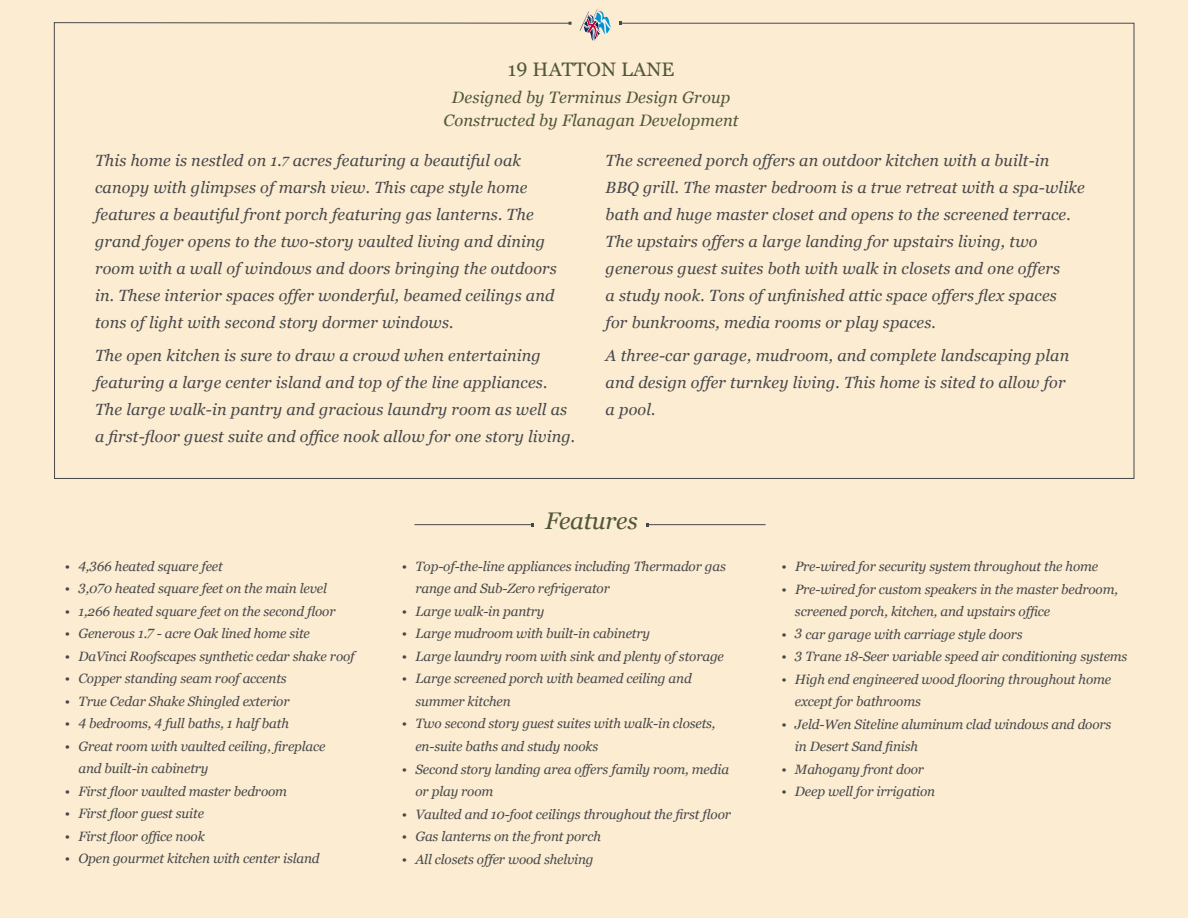
<style>
.page{position:relative;width:1188px;height:918px;background:#fbecd2}
.page>*{position:absolute;margin:0;border:0;box-sizing:border-box;transform-origin:0 0}
.t1{font:italic 24px "Georgia";letter-spacing:-.01em;color:#50563b}
.t2{font:19.5px "Georgia";letter-spacing:.01em;color:#50563b}
.t3{font:italic 16.5px/22.5px "Georgia";letter-spacing:.01em;color:#50563b;text-align:center}
.t4{font:italic 16.2px/27px "Georgia";letter-spacing:.01em;color:#48484a}
.t5{font:italic 13.5px/22.5px "Georgia";letter-spacing:-.01em;color:#48484a}
.s1{font-size:13.5px}
</style>
<div class="page">
<svg style="left:54px;top:22px;width:1081px;height:457px"></svg>
<svg style="left:580px;top:9px;width:32px;height:32px"></svg>
<hr style="left:415px;top:524px;width:118px;height:1px;background:#48484a">
<hr style="left:648px;top:524px;width:118px;height:1px;background:#48484a">
<h2 class="t2" style="left:508px;top:59px;width:168px">19 HATTON LANE</h2>
<p class="t3" style="left:444px;top:86px;width:297px">Designed by Terminus Design Group<br>Constructed by Flanagan Development</p>
<p class="t4" style="left:95px;top:147px;width:463px">This home is nestled on 1.<span class="s1">7</span> acres featuring a beautiful oak canopy with glimpses of marsh view. This cape style home features a beautiful front porch featuring gas lanterns. The grand foyer opens to the two-story vaulted living and dining room with a wall of windows and doors bringing the outdoors in. These interior spaces offer wonderful, beamed ceilings and tons of light with second story dormer windows.</p>
<p class="t4" style="left:95px;top:342px;width:482px">The open kitchen is sure to draw a crowd when entertaining featuring a large center island and top of the line appliances.<br>The large walk-in pantry and gracious laundry room as well as a first-floor guest suite and office nook allow for one story living.</p>
<p class="t4" style="left:606px;top:147px;width:481px">The screened porch offers an outdoor kitchen with a built-in BBQ grill. The master bedroom is a true retreat with a spa-wlike bath and huge master closet and opens to the screened terrace.<br>The upstairs offers a large landing for upstairs living, two generous guest suites both with walk in closets and one offers<br>a study nook. Tons of unfinished attic space offers flex spaces<br>for bunkrooms, media rooms or play spaces.</p>
<p class="t4" style="left:606px;top:342px;width:465px">A three-car garage, mudroom, and complete landscaping plan and design offer turnkey living. This home is sited to allow for a pool.</p>
<p class="t5" style="left:65px;top:555px;width:159px">• 4,366 heated square feet</p>
<p class="t5" style="left:65px;top:577px;width:264px">• 3,070 heated square feet on the main level</p>
<p class="t5" style="left:65px;top:600px;width:272px">• 1,266 heated square feet on the second floor</p>
<p class="t5" style="left:65px;top:622px;width:247px">• Generous 1.7 - acre Oak lined home site</p>
<p class="t5" style="left:65px;top:645px;width:291px">• DaVinci Roofscapes synthetic cedar shake roof</p>
<p class="t5" style="left:65px;top:667px;width:223px">• Copper standing seam roof accents</p>
<p class="t5" style="left:65px;top:690px;width:226px">• True Cedar Shake Shingled exterior</p>
<p class="t5" style="left:65px;top:712px;width:226px">• 4 bedrooms, 4 full baths, 1 half bath</p>
<p class="t5" style="left:78px;top:735px;width:249px;text-indent:-14px">• Great room with vaulted ceiling, fireplace and built-in cabinetry</p>
<p class="t5" style="left:65px;top:780px;width:224px">• First floor vaulted master bedroom</p>
<p class="t5" style="left:65px;top:802px;width:141px">• First floor guest suite</p>
<p class="t5" style="left:65px;top:825px;width:141px">• First floor office nook</p>
<p class="t5" style="left:65px;top:848px;width:256px">• Open gourmet kitchen with center island</p>
<h1 class="t1" style="left:545px;top:507px;width:94px">Features</h1>
<p class="t5" style="left:415px;top:555px;width:312px;text-indent:-14px">• Top-of-the-line appliances including Thermador gas range and Sub-Zero refrigerator</p>
<p class="t5" style="left:402px;top:600px;width:144px">• Large walk-in pantry</p>
<p class="t5" style="left:402px;top:623px;width:250px">• Large mudroom with built-in cabinetry</p>
<p class="t5" style="left:402px;top:645px;width:324px">• Large laundry room with sink and plenty of storage</p>
<p class="t5" style="left:415px;top:668px;width:278px;text-indent:-14px">• Large screened porch with beamed ceiling and summer kitchen</p>
<p class="t5" style="left:415px;top:713px;width:302px;text-indent:-13px">• Two second story guest suites with walk-in closets, en-suite baths and study nooks</p>
<p class="t5" style="left:415px;top:758px;width:315px;text-indent:-14px">• Second story landing area offers family room, media or play room</p>
<p class="t5" style="left:402px;top:803px;width:331px">• Vaulted and 10-foot ceilings throughout the first floor</p>
<p class="t5" style="left:402px;top:825px;width:201px">• Gas lanterns on the front porch</p>
<p class="t5" style="left:402px;top:848px;width:193px">• All closets offer wood shelving</p>
<p class="t5" style="left:782px;top:555px;width:318px">• Pre-wired for security system throughout the home</p>
<p class="t5" style="left:795px;top:578px;width:325px;text-indent:-13px">• Pre-wired for custom speakers in the master bedroom, screened porch, kitchen, and upstairs office</p>
<p class="t5" style="left:781px;top:623px;width:243px">• 3 car garage with carriage style doors</p>
<p class="t5" style="left:781px;top:645px;width:347px">• 3 Trane 18-Seer variable speed air conditioning systems</p>
<p class="t5" style="left:795px;top:668px;width:318px;text-indent:-14px">• High end engineered wood flooring throughout home except for bathrooms</p>
<p class="t5" style="left:795px;top:713px;width:318px;text-indent:-14px">• Jeld-Wen Siteline aluminum clad windows and doors in Desert Sand finish</p>
<p class="t5" style="left:781px;top:758px;width:144px">• Mahogany front door</p>
<p class="t5" style="left:781px;top:780px;width:155px">• Deep well for irrigation</p>
</div>
